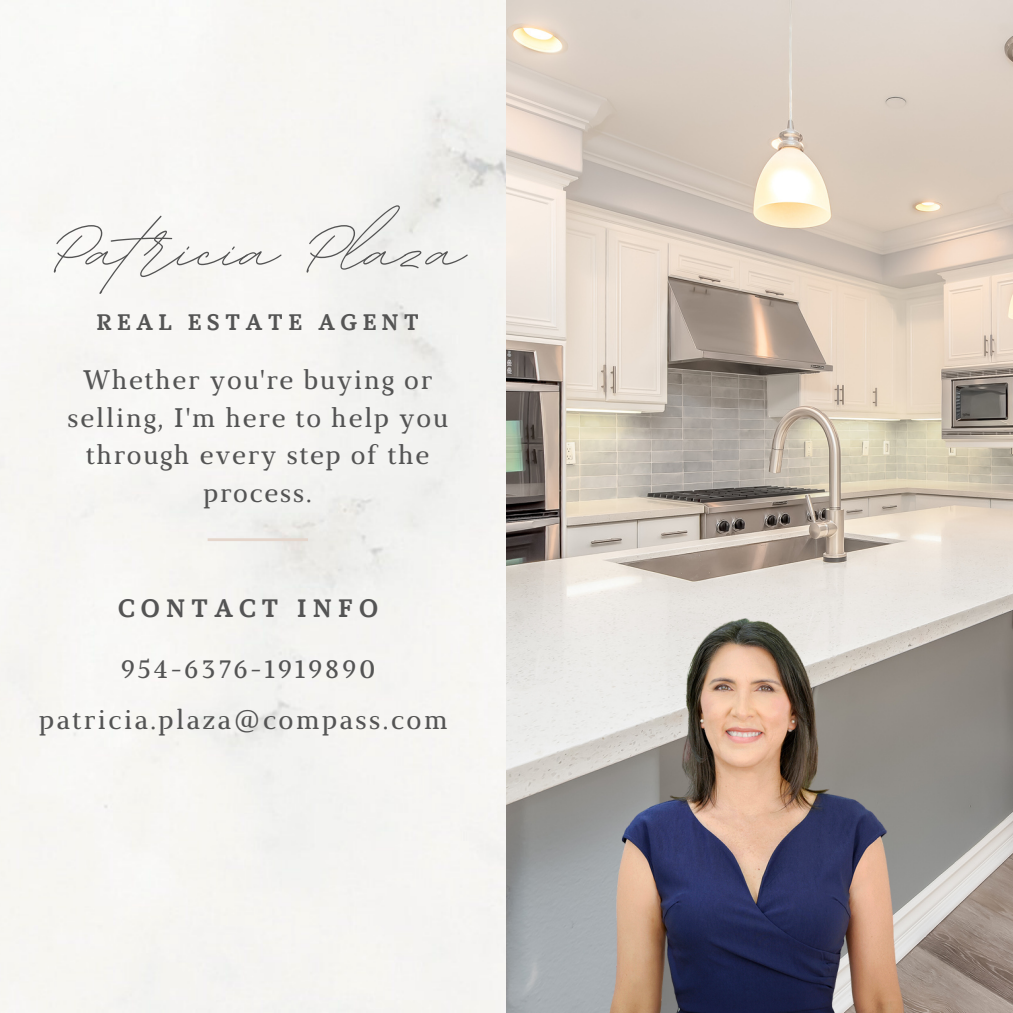
<style>
.page{position:relative;width:1013px;height:1013px;background:#fff}
.page>*{position:absolute;margin:0;border:0;box-sizing:border-box;transform-origin:0 0}
.t1{font:115.5px "BD Script";color:#545454}
.t2{font:27.25px "Marta";letter-spacing:.09em;color:#545454}
.t3{font:26.75px/37.5px "Marta";letter-spacing:.07em;color:#545454;text-align:center}
.t4{font:700 25.12px "Marta";letter-spacing:.235em;color:#545454}
.t5{font:700 22.38px "Marta";letter-spacing:.235em;color:#545454}
</style>
<div class="page">
<img style="left:506px;top:0;width:506px;height:1012px">
<hr style="left:208px;top:538px;width:100px;height:3px;background:#e5d6cc">
<img style="left:588px;top:608px;width:323px;height:404px">
<p class="t1" style="left:51px;top:173px;width:415px">Patricia Plaza</p>
<p class="t5" style="left:96px;top:314px;width:324px">REAL ESTATE AGENT</p>
<p class="t3" style="left:67px;top:364px;width:382px">Whether you're buying or selling, I'm here to help you through every step of the process.</p>
<p class="t4" style="left:118px;top:598px;width:262px">CONTACT INFO</p>
<p class="t2" style="left:121px;top:657px;width:257px">954-6376-1919890</p>
<p class="t2" style="left:39px;top:708px;width:410px">patricia.plaza@compass.com</p>
</div>
